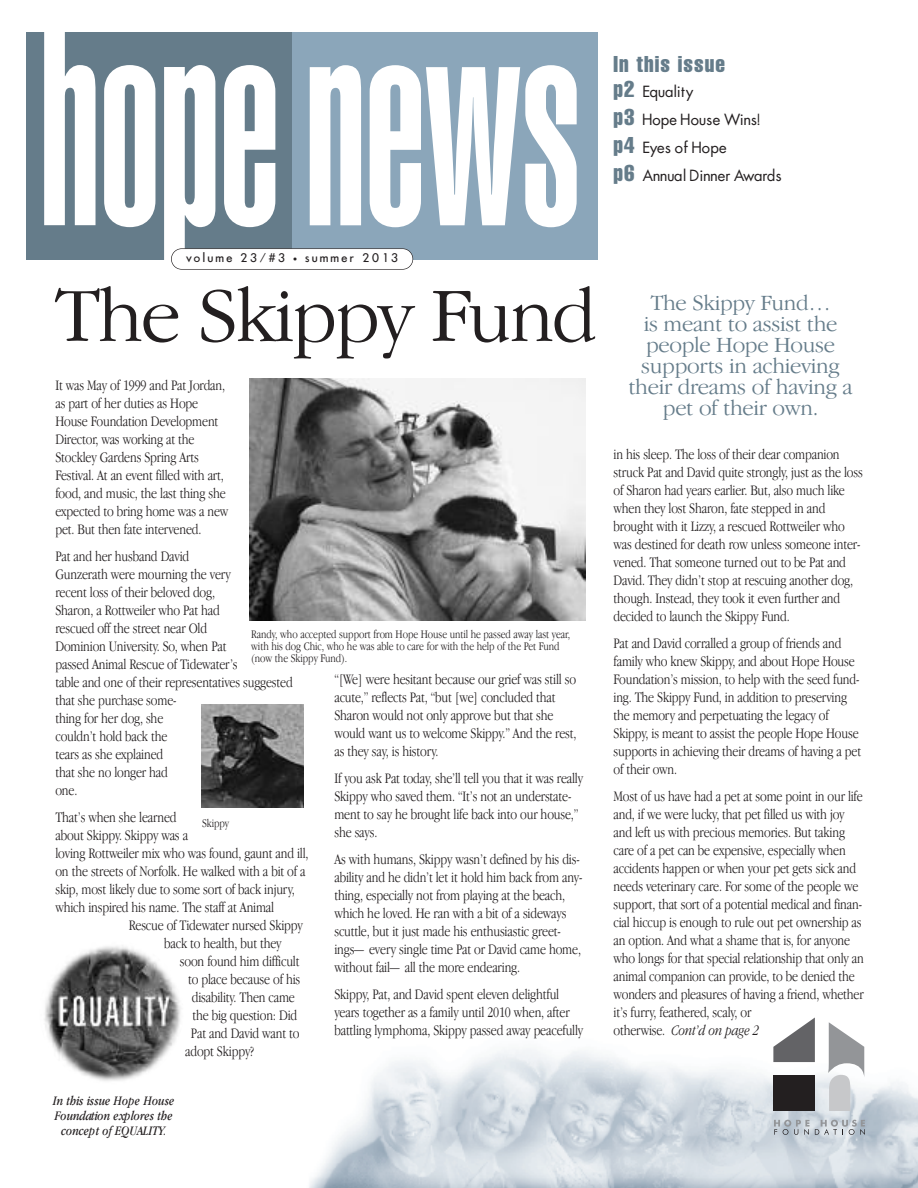
<style>
.page{position:relative;width:918px;height:1188px;background:#fff}
.page>*{position:absolute;margin:0;border:0;box-sizing:border-box;transform-origin:0 0}
.t1{font:900 extra-condensed 276.45px "Helvetica";color:#fff;scale:.78 1}
.t2{font:300 79.5px "Garamond IT Cby BT";letter-spacing:-.03em;color:#231f20}
.t3{font:300 22.5px/21px "Garamond IT Cby BT";letter-spacing:-.015em;color:#657c8a;text-align:center}
.t4{font:extra-condensed 22.5px "Helvetica";letter-spacing:.045em;color:#657c8a}
.t5{font:300 condensed 15px/18px "Garamond IT Cby BT";letter-spacing:-.01em;color:#231f20}
.t6{font:15px/28px "Futura ICG";color:#231f20}
.t7{font:italic condensed 13.5px/15px "Garamond IT Cby BT";letter-spacing:.01em;color:#231f20;text-align:center}
.t8{font:300 condensed 12px/12px "Garamond IT Cby BT";letter-spacing:-.005em;color:#231f20}
.t9{font:11.55px "Futura ICG";letter-spacing:.175em;color:#231f20}
.s1{font-family:"Helvetica";font-stretch:extra-condensed;font-size:22.5px;color:#657c8a}
.s2{font-style:italic}
</style>
<div class="page">
<img style="left:309px;top:1047px;width:609px;height:141px">
<div style="left:26px;top:33px;width:266px;height:227px;background:#657c8a"></div>
<div style="left:292px;top:32px;width:306px;height:228px;background:#8ba6ba"></div>
<div style="left:171px;top:249px;width:242px;height:20px;background:#fff;border-radius:10px"></div>
<div style="left:171px;top:248px;width:242px;height:22px;border:1px solid #231f20;border-radius:11px"></div>
<img style="left:40px;top:940px;width:143px;height:144px;border-radius:50%">
<img style="left:250px;top:378px;width:335px;height:243px">
<svg style="left:773px;top:1018px;width:42px;height:44px"></svg>
<div style="left:773px;top:1076px;width:42px;height:35px;background:#231f20"></div>
<svg style="left:828px;top:1022px;width:36px;height:89px"></svg>
<svg style="left:774px;top:1120px;width:91px;height:15px"></svg>
<img style="left:201px;top:705px;width:103px;height:102px">
<h1 class="t1" style="left:40px;top:28px;width:695px">hopenews</h1>
<p class="t9" style="left:186px;top:252px;width:214px">volume 23/#3 • summer 2013</p>
<h2 class="t2" style="left:54px;top:286px;width:544px">The Skippy Fund</h2>
<p class="t5" style="left:55px;top:378px;width:175px">It was May of 1999 and Pat Jordan, as part of her duties as Hope<br>House Foundation Development<br>Director, was working at the<br>Stockley Gardens Spring Arts<br>Festival. At an event filled with art, food, and music, the last thing she expected to bring home was a new pet. But then fate intervened.</p>
<p class="t5" style="left:55px;top:549px;width:239px">Pat and her husband David<br>Gunzerath were mourning the very<br>recent loss of their beloved dog,<br>Sharon, a Rottweiler who Pat had<br>rescued off the street near Old<br>Dominion University. So, when Pat<br>passed Animal Rescue of Tidewater’s<br>table and one of their representatives suggested that she purchase some-<br>thing for her dog, she<br>couldn’t hold back the<br>tears as she explained<br>that she no longer had<br>one.</p>
<p class="t5" style="left:55px;top:810px;width:123px">That’s when she learned</p>
<p class="t5" style="left:55px;top:828px;width:134px">about Skippy. Skippy was a</p>
<p class="t5" style="left:55px;top:846px;width:255px">loving Rottweiler mix who was found, gaunt and ill,</p>
<p class="t5" style="left:55px;top:864px;width:252px">on the streets of Norfolk. He walked with a bit of a</p>
<p class="t5" style="left:55px;top:882px;width:241px">skip, most likely due to some sort of back injury,</p>
<p class="t5" style="left:55px;top:900px;width:220px">which inspired his name. The staff at Animal</p>
<p class="t5" style="left:129px;top:918px;width:176px">Rescue of Tidewater nursed Skippy</p>
<p class="t5" style="left:164px;top:936px;width:119px">back to health, but they</p>
<p class="t5" style="left:180px;top:954px;width:121px">soon found him difficult</p>
<p class="t5" style="left:188px;top:972px;width:114px">to place because of his</p>
<p class="t5" style="left:192px;top:990px;width:105px">disability. Then came</p>
<p class="t5" style="left:192px;top:1008px;width:106px">the big question: Did</p>
<p class="t5" style="left:191px;top:1026px;width:110px">Pat and David want to</p>
<p class="t5" style="left:185px;top:1044px;width:71px">adopt Skippy?</p>
<p class="t8" style="left:251px;top:629px;width:320px">Randy, who accepted support from Hope House until he passed away last year, with his dog Chic, who he was able to care for with the help of the Pet Fund (now the Skippy Fund).</p>
<p class="t5" style="left:334px;top:672px;width:244px">“[We] were hesitant because our grief was still so acute,” reflects Pat, “but [we] concluded that Sharon would not only approve but that she would want us to welcome Skippy.” And the rest, as they say, is history.</p>
<p class="t5" style="left:334px;top:771px;width:250px">If you ask Pat today, she’ll tell you that it was really Skippy who saved them. “It’s not an understate&shy;ment to say he brought life back into our house,” she says.</p>
<p class="t5" style="left:334px;top:852px;width:250px">As with humans, Skippy wasn’t defined by his dis&shy;ability and he didn’t let it hold him back from any&shy;thing, especially not from playing at the beach, which he loved. He ran with a bit of a sideways scuttle, but it just made his enthusiastic greet&shy;ings— every single time Pat or David came home, without fail— all the more endearing.</p>
<p class="t5" style="left:334px;top:987px;width:250px">Skippy, Pat, and David spent eleven delightful years together as a family until 2010 when, after battling lymphoma, Skippy passed away peacefully</p>
<p class="t8" style="left:202px;top:818px;width:29px">Skippy</p>
<p class="t7" style="left:53px;top:1095px;width:123px">In this issue Hope House<br>Foundation explores the concept of EQUALITY.</p>
<h3 class="t4" style="left:613px;top:55px;width:113px">In this issue</h3>
<p class="t6" style="left:613px;top:78px;width:170px"><span class="s1">p2</span> Equality<br><span class="s1">p3</span> Hope House Wins! <span class="s1">p4</span> Eyes of Hope<br><span class="s1">p6</span> Annual Dinner Awards</p>
<h3 class="t3" style="left:628px;top:294px;width:226px">The Skippy Fund…<br>is meant to assist the people Hope House supports in achieving their dreams of having a pet of their own.</h3>
<p class="t5" style="left:614px;top:447px;width:251px">in his sleep. The loss of their dear companion struck Pat and David quite strongly, just as the loss of Sharon had years earlier. But, also much like when they lost Sharon, fate stepped in and brought with it Lizzy, a rescued Rottweiler who was destined for death row unless someone inter&shy;vened. That someone turned out to be Pat and David. They didn’t stop at rescuing another dog, though. Instead, they took it even further and decided to launch the Skippy Fund.</p>
<p class="t5" style="left:614px;top:636px;width:249px">Pat and David corralled a group of friends and family who knew Skippy, and about Hope House Foundation’s mission, to help with the seed fund&shy;ing. The Skippy Fund, in addition to preserving the memory and perpetuating the legacy of Skippy, is meant to assist the people Hope House supports in achieving their dreams of having a pet of their own.</p>
<p class="t5" style="left:614px;top:789px;width:252px">Most of us have had a pet at some point in our life and, if we were lucky, that pet filled us with joy and left us with precious memories. But taking care of a pet can be expensive, especially when accidents happen or when your pet gets sick and needs veterinary care. For some of the people we support, that sort of a potential medical and finan&shy;cial hiccup is enough to rule out pet ownership as an option. And what a shame that is, for anyone who longs for that special relationship that only an animal companion can provide, to be denied the wonders and pleasures of having a friend, whether it’s furry, feathered, scaly, or<br>otherwise. <span class="s2">Cont’d on page 2</span></p>
</div>
